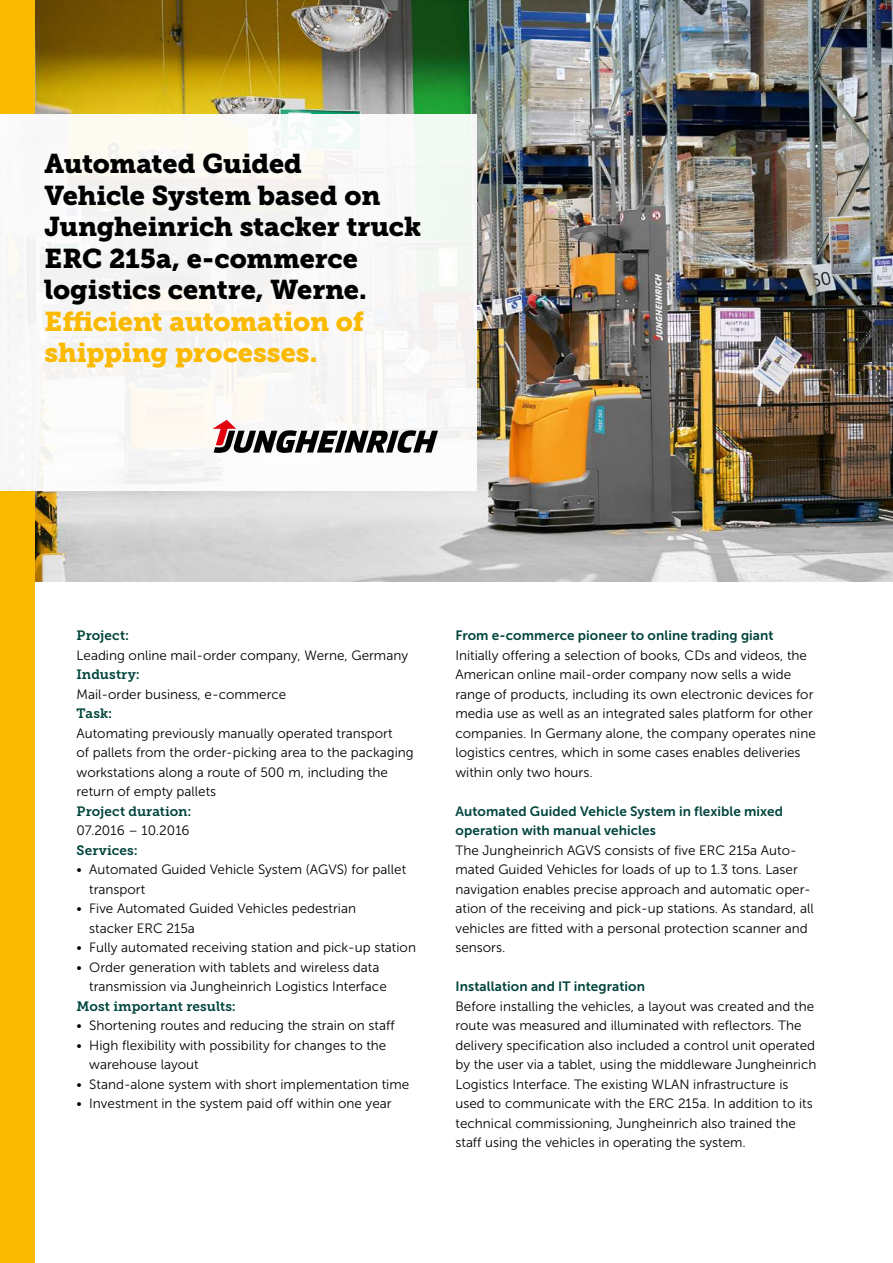
<style>
.page{position:relative;width:893px;height:1263px;background:#fff}
.page>*{position:absolute;margin:0;border:0;box-sizing:border-box;transform-origin:0 0}
.t1{font:27px/31.5px "Museo JH Slab 900";letter-spacing:-.005em;color:#000}
.t2{font:27px/31.5px "Museo JH Slab 900";letter-spacing:-.005em;color:#fbba00}
.t3{font:13.5px/19.5px "Museo JH Sans 300";color:#000}
.t4{font:13.5px/19.5px "Museo JH Sans 700";letter-spacing:.01em;color:#00443c}
.t5{font:13.5px "Museo JH Slab 700";letter-spacing:.005em;color:#00443c}
</style>
<div class="page">
<img style="left:34px;top:0;width:859px;height:582px">
<div style="left:0;top:491px;width:34px;height:772px;background:#fbba00"></div>
<div style="left:0;top:0;width:34px;height:115px;background:#fbba00"></div>
<div style="left:0;top:115px;width:476px;height:376px;background:#f8f8f6"></div>
<svg style="left:213px;top:420px;width:225px;height:33px"></svg>
<h1 class="t1" style="left:45px;top:148px;width:378px">Automated Guided<br>Vehicle System based on<br>Jungheinrich stacker truck<br>ERC 215a, e-commerce logistics centre, Werne.</h1>
<h1 class="t2" style="left:45px;top:306px;width:321px">Efficient automation of shipping processes.</h1>
<p class="t5" style="left:77px;top:628px;width:54px">Project:</p>
<p class="t3" style="left:77px;top:646px;width:333px">Leading online mail-order company, Werne, Germany</p>
<p class="t5" style="left:77px;top:667px;width:65px">Industry:</p>
<p class="t3" style="left:77px;top:684px;width:211px">Mail-order business, e-commerce</p>
<p class="t5" style="left:77px;top:706px;width:37px">Task:</p>
<p class="t3" style="left:77px;top:723px;width:339px">Automating previously manually operated transport<br>of pallets from the order-picking area to the packaging workstations along a route of 500 m, including the return of empty pallets</p>
<p class="t5" style="left:77px;top:803px;width:117px">Project duration:</p>
<p class="t3" style="left:77px;top:821px;width:115px">07.2016 – 10.2016</p>
<p class="t5" style="left:77px;top:842px;width:63px">Services:</p>
<p class="t3" style="left:89px;top:860px;width:318px;text-indent:-13px">• Automated Guided Vehicle System (AGVS) for pallet transport</p>
<p class="t3" style="left:89px;top:899px;width:268px;text-indent:-13px">• Five Automated Guided Vehicles pedestrian stacker ERC 215a</p>
<p class="t3" style="left:77px;top:938px;width:341px">• Fully automated receiving station and pick-up station</p>
<p class="t3" style="left:89px;top:957px;width:299px;text-indent:-13px">• Order generation with tablets and wireless data transmission via Jungheinrich Logistics Interface</p>
<p class="t5" style="left:77px;top:998px;width:161px">Most important results:</p>
<p class="t3" style="left:77px;top:1016px;width:320px">• Shortening routes and reducing the strain on staff</p>
<p class="t3" style="left:89px;top:1035px;width:299px;text-indent:-13px">• High flexibility with possibility for changes to the warehouse layout</p>
<p class="t3" style="left:77px;top:1074px;width:334px">• Stand-alone system with short implementation time</p>
<p class="t3" style="left:77px;top:1094px;width:317px">• Investment in the system paid off within one year</p>
<p class="t4" style="left:455px;top:626px;width:320px">From e-commerce pioneer to online trading giant</p>
<p class="t3" style="left:455px;top:645px;width:362px">Initially offering a selection of books, CDs and videos, the American online mail-order company now sells a wide range of products, including its own electronic devices for media use as well as an integrated sales platform for other companies. In Germany alone, the company operates nine logistics centres, which in some cases enables deliveries within only two hours.</p>
<p class="t4" style="left:455px;top:801px;width:329px">Automated Guided Vehicle System in flexible mixed operation with manual vehicles</p>
<p class="t3" style="left:455px;top:840px;width:360px">The Jungheinrich AGVS consists of five ERC 215a Auto&shy;mated Guided Vehicles for loads of up to 1.3 tons. Laser navigation enables precise approach and automatic oper&shy;ation of the receiving and pick-up stations. As standard, all vehicles are fitted with a personal protection scanner and sensors.</p>
<p class="t4" style="left:455px;top:977px;width:191px">Installation and IT integration</p>
<p class="t3" style="left:455px;top:996px;width:362px">Before installing the vehicles, a layout was created and the route was measured and illuminated with reflectors. The delivery specification also included a control unit operated by the user via a tablet, using the middleware Jungheinrich Logistics Interface. The existing WLAN infrastructure is used to communicate with the ERC 215a. In addition to its technical commissioning, Jungheinrich also trained the staff using the vehicles in operating the system.</p>
</div>
